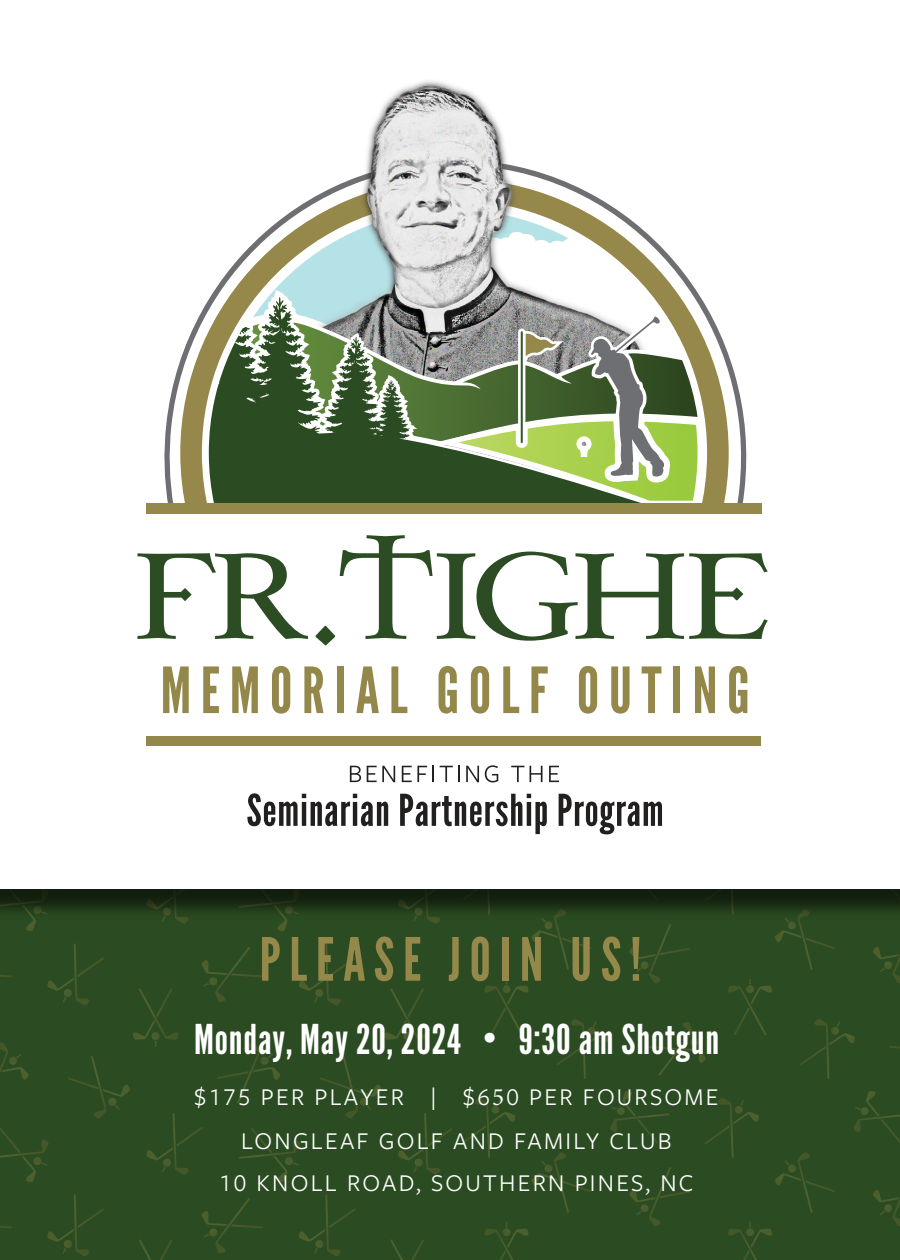
<style>
.page{position:relative;width:900px;height:1260px;background:#fff}
.page>*{position:absolute;margin:0;border:0;box-sizing:border-box;transform-origin:0 0}
.t1{font:59.5px "League Gothic";letter-spacing:.15em;color:#95884b}
.t2{font:41px "League Gothic";letter-spacing:.02em;color:#fff}
.t3{font:25px/43.2px "Freight Sans Pro";letter-spacing:.09em;color:#fff;text-align:center}
.s1{font-family:"Minion Pro"}
</style>
<div class="page">
<div style="left:0;top:889px;width:900px;height:371px;background:#2b4c22"></div>
<svg style="left:728px;top:1222px;width:44px;height:38px"></svg>
<svg style="left:854px;top:1091px;width:46px;height:52px"></svg>
<svg style="left:873px;top:1190px;width:27px;height:36px"></svg>
<svg style="left:629px;top:1167px;width:61px;height:59px"></svg>
<svg style="left:775px;top:1152px;width:60px;height:61px"></svg>
<svg style="left:704px;top:1098px;width:55px;height:60px"></svg>
<svg style="left:485px;top:1222px;width:44px;height:38px"></svg>
<svg style="left:610px;top:1091px;width:59px;height:52px"></svg>
<svg style="left:531px;top:1152px;width:60px;height:61px"></svg>
<svg style="left:463px;top:1098px;width:52px;height:60px"></svg>
<svg style="left:728px;top:979px;width:44px;height:56px"></svg>
<svg style="left:646px;top:1022px;width:60px;height:54px"></svg>
<svg style="left:890px;top:1046px;width:10px;height:3px"></svg>
<svg style="left:800px;top:1019px;width:55px;height:60px"></svg>
<svg style="left:873px;top:947px;width:27px;height:36px"></svg>
<svg style="left:629px;top:924px;width:61px;height:59px"></svg>
<svg style="left:775px;top:920px;width:60px;height:50px"></svg>
<svg style="left:485px;top:979px;width:44px;height:56px"></svg>
<svg style="left:557px;top:1019px;width:54px;height:60px"></svg>
<svg style="left:531px;top:920px;width:60px;height:50px"></svg>
<svg style="left:133px;top:989px;width:45px;height:58px"></svg>
<svg style="left:201px;top:947px;width:62px;height:55px"></svg>
<svg style="left:0;top:975px;width:12px;height:2px"></svg>
<svg style="left:26px;top:920px;width:10px;height:11px"></svg>
<svg style="left:0;top:1128px;width:49px;height:54px"></svg>
<svg style="left:47px;top:943px;width:57px;height:63px"></svg>
<svg style="left:0;top:1042px;width:29px;height:38px"></svg>
<svg style="left:217px;top:1042px;width:63px;height:61px"></svg>
<svg style="left:68px;top:1056px;width:62px;height:63px"></svg>
<svg style="left:146px;top:1113px;width:57px;height:62px"></svg>
<svg style="left:162px;top:920px;width:26px;height:4px"></svg>
<svg style="left:384px;top:988px;width:46px;height:59px"></svg>
<svg style="left:277px;top:920px;width:11px;height:11px"></svg>
<svg style="left:239px;top:1128px;width:61px;height:54px"></svg>
<svg style="left:299px;top:943px;width:56px;height:63px"></svg>
<svg style="left:320px;top:1056px;width:62px;height:63px"></svg>
<svg style="left:398px;top:1113px;width:54px;height:62px"></svg>
<svg style="left:414px;top:920px;width:26px;height:4px"></svg>
<svg style="left:139px;top:1240px;width:33px;height:20px"></svg>
<svg style="left:201px;top:1198px;width:62px;height:55px"></svg>
<svg style="left:0;top:1226px;width:12px;height:2px"></svg>
<svg style="left:47px;top:1194px;width:57px;height:63px"></svg>
<svg style="left:390px;top:1239px;width:34px;height:21px"></svg>
<svg style="left:299px;top:1194px;width:56px;height:63px"></svg>
<div style="left:0;top:0;width:900px;height:920px;background:#000;opacity:.6"></div>
<div style="left:0;top:0;width:900px;height:889px;background:#fff"></div>
<svg style="left:164px;top:356px;width:583px;height:147px"></svg>
<svg style="left:180px;top:272px;width:549px;height:231px"></svg>
<img style="left:228px;top:81px;width:385px;height:212px">
<svg style="left:206px;top:293px;width:36px;height:210px;fill:#2b4c22"></svg>
<svg style="left:242px;top:207px;width:458px;height:296px"></svg>
<div style="left:147px;top:503px;width:615px;height:11px;background:#95884b"></div>
<svg style="left:138px;top:553px;width:170px;height:86px"></svg>
<svg style="left:315px;top:535px;width:453px;height:111px"></svg>
<svg style="left:163px;top:666px;width:26px;height:47px"></svg>
<svg style="left:203px;top:666px;width:16px;height:47px"></svg>
<svg style="left:232px;top:666px;width:26px;height:47px"></svg>
<svg style="left:272px;top:666px;width:18px;height:48px"></svg>
<svg style="left:304px;top:666px;width:20px;height:47px"></svg>
<div style="left:337px;top:666px;width:7px;height:47px;background:#94874a"></div>
<svg style="left:356px;top:666px;width:23px;height:47px"></svg>
<svg style="left:391px;top:666px;width:16px;height:47px"></svg>
<svg style="left:438px;top:666px;width:19px;height:48px"></svg>
<svg style="left:471px;top:666px;width:18px;height:48px"></svg>
<svg style="left:503px;top:666px;width:16px;height:47px"></svg>
<svg style="left:531px;top:666px;width:17px;height:47px"></svg>
<svg style="left:579px;top:666px;width:18px;height:48px"></svg>
<svg style="left:611px;top:666px;width:19px;height:48px"></svg>
<svg style="left:642px;top:666px;width:19px;height:47px"></svg>
<div style="left:674px;top:666px;width:6px;height:47px;background:#94874a"></div>
<svg style="left:695px;top:666px;width:20px;height:47px"></svg>
<svg style="left:729px;top:666px;width:18px;height:48px"></svg>
<svg style="left:350px;top:766px;width:11px;height:16px"></svg>
<svg style="left:367px;top:766px;width:28px;height:16px"></svg>
<svg style="left:402px;top:766px;width:32px;height:16px"></svg>
<svg style="left:440px;top:766px;width:20px;height:16px"></svg>
<svg style="left:466px;top:766px;width:13px;height:16px"></svg>
<svg style="left:485px;top:765px;width:13px;height:17px"></svg>
<svg style="left:511px;top:766px;width:13px;height:16px"></svg>
<svg style="left:530px;top:766px;width:13px;height:16px"></svg>
<svg style="left:549px;top:766px;width:10px;height:16px"></svg>
<svg style="left:247px;top:793px;width:141px;height:33px"></svg>
<svg style="left:400px;top:794px;width:147px;height:40px"></svg>
<svg style="left:559px;top:794px;width:103px;height:40px"></svg>
<div style="left:146px;top:737px;width:615px;height:9px;background:#94874a"></div>
<p class="t1" style="left:260px;top:925px;width:383px">PLEASE JOIN US!</p>
<p class="t2" style="left:194px;top:1016px;width:527px">Monday, May 20, 2024 • 9:30 am Shotgun</p>
<p class="t3" style="left:194px;top:1074px;width:526px">$175 PER PLAYER | $6<span class="s1">5</span>0 PER FOURSOME<br>LONGLEAF GOLF AND FAMILY CLUB<br>10 KNOLL ROAD, SOUTHERN PINES, NC</p>
</div>
